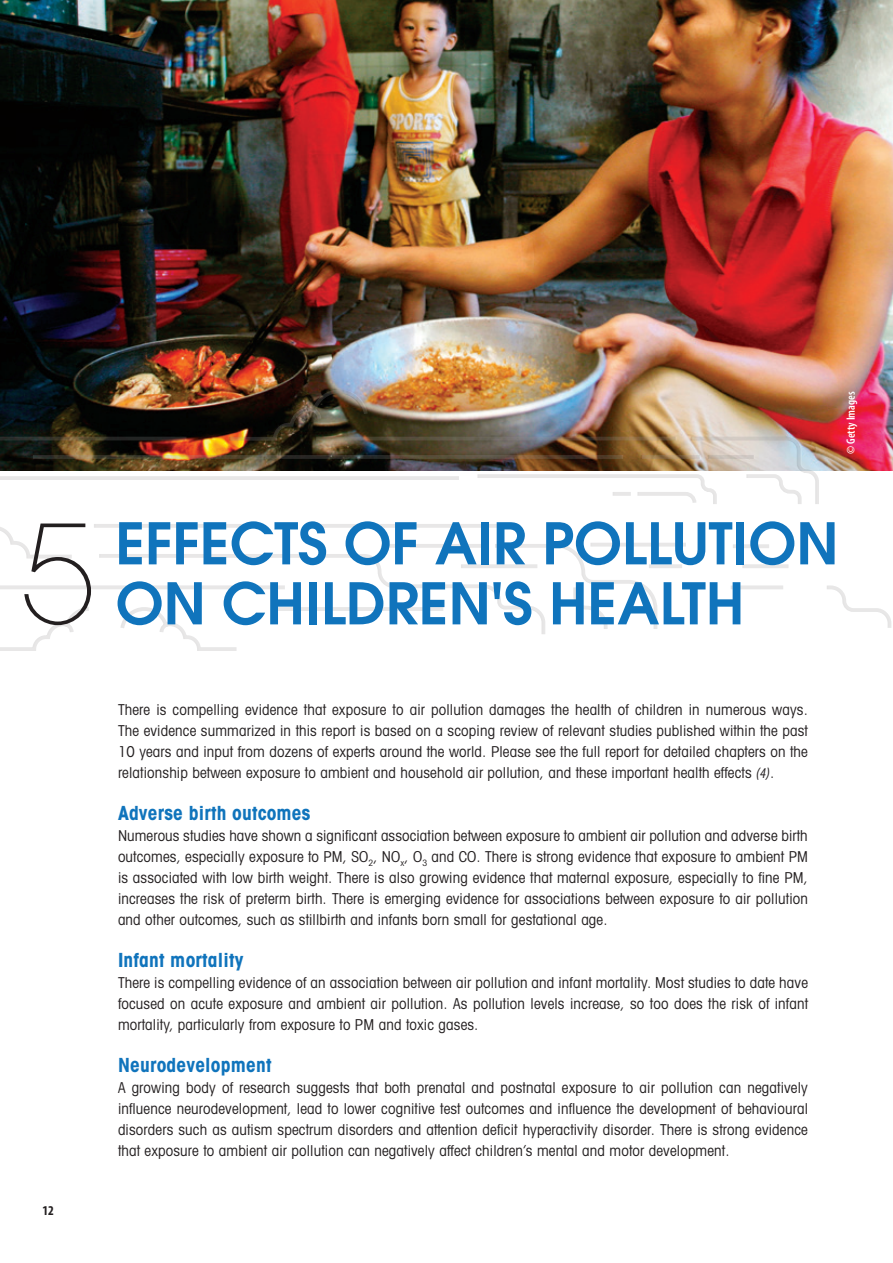
<style>
.page{position:relative;width:893px;height:1263px;background:#fff}
.page>*{position:absolute;margin:0;border:0;box-sizing:border-box;transform-origin:0 0}
.t1{font:200 135px "Avant Garde";color:#231f20}
.Inside_section_page{font:600 57px "Avant Garde";color:#1074bc}
.Body_text{font:700 condensed 19.5px "Avant Garde";letter-spacing:.01em;color:#1074bc}
.Body_text-2{font:condensed 15px/21px "Avant Garde";letter-spacing:.01em;color:#231f20;text-align:justify}
.t2{font:700 condensed 13.5px "Myriad Pro";color:#231f20}
.t3{font:600 condensed 12px "Myriad Pro";color:#fff}
.s1{font-family:"Myriad Pro";font-style:italic}
</style>
<div class="page">
<img style="left:0;top:0;width:893px;height:435px">
<svg style="left:370px;top:435px;width:523px;height:199px"></svg>
<hr style="left:0;top:476px;width:461px;height:4px;background:#e8e7e7">
<img style="left:0;top:364px;width:370px;height:287px">
<p class="t3" style="left:844px;top:454px;width:64px;rotate:-90deg">© Getty Images</p>
<p class="t1" style="left:22px;top:495px;width:76px">5</p>
<p class="Inside_section_page" style="left:116px;top:506px;width:724px">EFFECTS OF AIR POLLUTION</p>
<p class="Inside_section_page" style="left:116px;top:566px;width:630px">ON CHILDREN'S HEALTH</p>
<p class="t2" style="left:43px;top:1202px;width:13px">12</p>
<p class="Body_text-2" style="left:118px;top:699px;width:691px">There is compelling evidence that exposure to air pollution damages the health of children in numerous ways.<br>The evidence summarized in this report is based on a scoping review of relevant studies published within the past 10 years and input from dozens of experts around the world. Please see the full report for detailed chapters on the relationship between exposure to ambient and household air pollution, and these important health effects <span class="s1">(4)</span>.</p>
<p class="Body_text" style="left:118px;top:801px;width:194px">Adverse birth outcomes</p>
<p class="Body_text-2" style="left:118px;top:825px;width:691px">Numerous studies have shown a significant association between exposure to ambient air pollution and adverse birth outcomes, especially exposure to PM, SO<sub>2</sub>, NO<sub>x</sub>, O<sub>3</sub> and CO. There is strong evidence that exposure to ambient PM is associated with low birth weight. There is also growing evidence that maternal exposure, especially to fine PM, increases the risk of preterm birth. There is emerging evidence for associations between exposure to air pollution and other outcomes, such as stillbirth and infants born small for gestational age.</p>
<p class="Body_text" style="left:118px;top:948px;width:127px">Infant mortality</p>
<p class="Body_text-2" style="left:118px;top:972px;width:691px">There is compelling evidence of an association between air pollution and infant mortality. Most studies to date have focused on acute exposure and ambient air pollution. As pollution levels increase, so too does the risk of infant mortality, particularly from exposure to PM and toxic gases.</p>
<p class="Body_text" style="left:118px;top:1053px;width:155px">Neurodevelopment</p>
<p class="Body_text-2" style="left:118px;top:1077px;width:691px">A growing body of research suggests that both prenatal and postnatal exposure to air pollution can negatively influence neurodevelopment, lead to lower cognitive test outcomes and influence the development of behavioural disorders such as autism spectrum disorders and attention deficit hyperactivity disorder. There is strong evidence that exposure to ambient air pollution can negatively affect children’s mental and motor development.</p>
</div>
